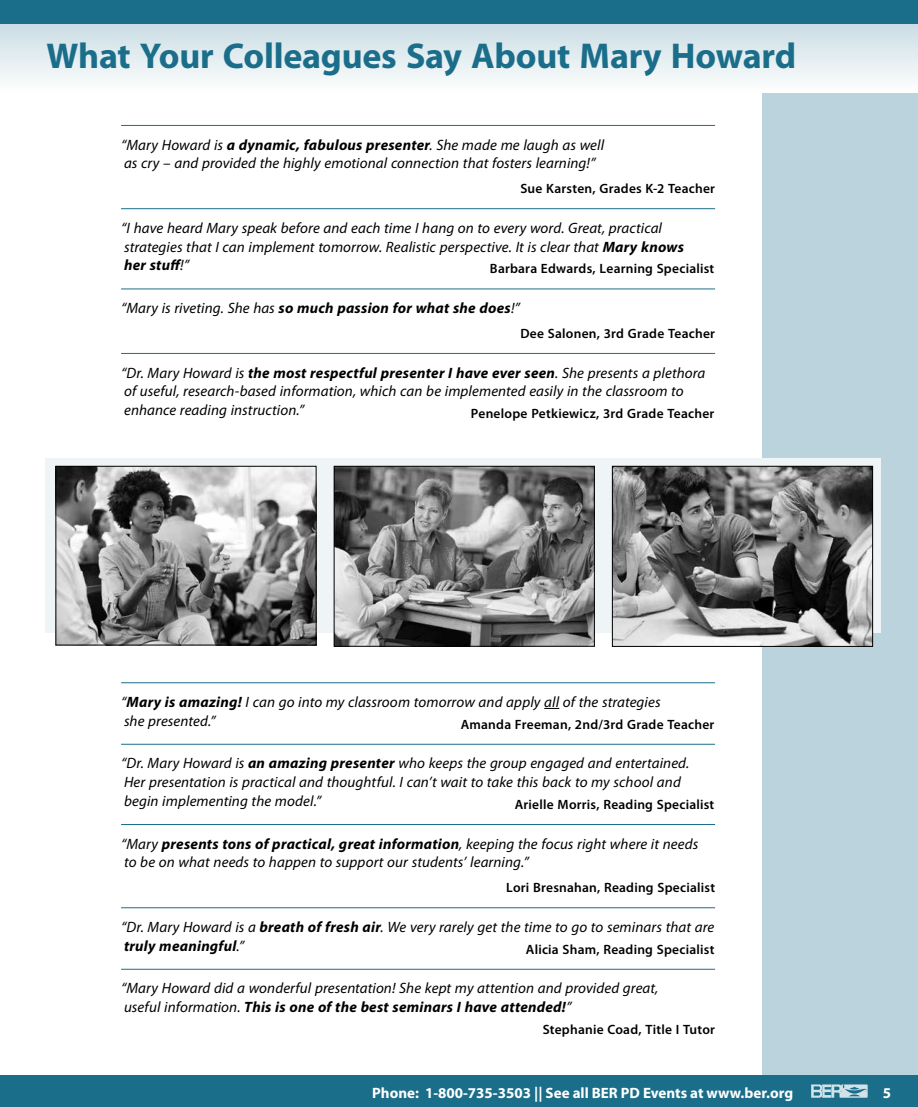
<style>
.page{position:relative;width:918px;height:1107px;background:#fff}
.page>*{position:absolute;margin:0;border:0;box-sizing:border-box;transform-origin:0 0}
.t1{font:700 36px "Myriad Pro";letter-spacing:-.005em;color:#1b6e8a}
.t2{font:italic 15px/18.8px "Myriad Pro";letter-spacing:.005em;color:#000}
.t3{font:700 15px "Myriad Pro";color:#fff}
.t4{font:italic 700 15px "Myriad Pro";letter-spacing:.015em;color:#000}
.t5{font:600 13.5px "Myriad Pro";letter-spacing:.015em;color:#000}
.s1{font-weight:700}
.s2{font-weight:400}
</style>
<div class="page">
<div style="left:763px;top:0;width:155px;height:1107px;background:#bbd3dc"></div>
<div style="left:0;top:1076px;width:918px;height:31px;background:#1b6e8a"></div>
<svg style="left:811px;top:1084px;width:57px;height:14px"></svg>
<svg style="left:0;top:24px;width:918px;height:68px"></svg>
<div style="left:0;top:0;width:918px;height:24px;background:#1b6e8a"></div>
<hr style="left:121px;top:125px;width:594px;height:1px;background:#1b6e8a">
<hr style="left:121px;top:208px;width:594px;height:1px;background:#1b6e8a">
<hr style="left:121px;top:289px;width:594px;height:1px;background:#1b6e8a">
<hr style="left:121px;top:353px;width:594px;height:1px;background:#1b6e8a">
<hr style="left:121px;top:683px;width:594px;height:1px;background:#1b6e8a">
<svg style="left:544px;top:708px;width:15px;height:1px"></svg>
<hr style="left:121px;top:744px;width:594px;height:1px;background:#1b6e8a">
<hr style="left:121px;top:824px;width:594px;height:1px;background:#1b6e8a">
<hr style="left:121px;top:908px;width:594px;height:1px;background:#1b6e8a">
<hr style="left:121px;top:969px;width:594px;height:1px;background:#1b6e8a">
<svg style="left:45px;top:459px;width:835px;height:174px;fill:#eff5f7"></svg>
<img style="left:58px;top:468px;width:256px;height:175px">
<div style="left:56px;top:466px;width:260px;height:179px;border:1px solid #000"></div>
<img style="left:336px;top:468px;width:257px;height:177px">
<div style="left:334px;top:466px;width:261px;height:181px;border:1px solid #000"></div>
<img style="left:614px;top:468px;width:257px;height:177px">
<div style="left:612px;top:466px;width:261px;height:181px;border:1px solid #000"></div>
<h1 class="t1" style="left:46px;top:32px;width:751px">What Your Colleagues Say About Mary Howard</h1>
<p class="t2" style="left:121px;top:135px;width:485px">“Mary Howard is <span class="s1">a dynamic, fabulous presenter</span>. She made me laugh as well as cry – and provided the highly emotional connection that fosters learning!”</p>
<p class="t5" style="left:520px;top:180px;width:196px">Sue Karsten, Grades K‑2 Teacher</p>
<p class="t2" style="left:121px;top:218px;width:564px">“I have heard Mary speak before and each time I hang on to every word. Great, practical strategies that I can implement tomorrow. Realistic perspective. It is clear that <span class="s1">Mary knows her stuff</span>!”</p>
<p class="t5" style="left:490px;top:260px;width:226px">Barbara Edwards, Learning Specialist</p>
<p class="t4" style="left:121px;top:298px;width:401px"><span class="s2">“Mary is riveting. She has</span> so much passion for what she does<span class="s2">!”</span></p>
<p class="t5" style="left:520px;top:325px;width:196px">Dee Salonen, 3rd Grade Teacher</p>
<p class="t2" style="left:121px;top:363px;width:586px">“Dr. Mary Howard is <span class="s1">the most respectful presenter I have ever seen</span>. She presents a plethora of useful, research‑based information, which can be implemented easily in the classroom to enhance reading instruction.”</p>
<p class="t5" style="left:471px;top:405px;width:245px">Penelope Petkiewicz, 3rd Grade Teacher</p>
<p class="t2" style="left:121px;top:692px;width:541px">“<span class="s1">Mary is amazing!</span> I can go into my classroom tomorrow and apply all of the strategies she presented.”</p>
<p class="t5" style="left:461px;top:716px;width:255px">Amanda Freeman, 2nd/3rd Grade Teacher</p>
<p class="t2" style="left:121px;top:754px;width:570px">“Dr. Mary Howard is <span class="s1">an amazing presenter</span> who keeps the group engaged and entertained.<br>Her presentation is practical and thoughtful. I can’t wait to take this back to my school and begin implementing the model.”</p>
<p class="t5" style="left:515px;top:796px;width:201px">Arielle Morris, Reading Specialist</p>
<p class="t2" style="left:121px;top:834px;width:579px">“Mary <span class="s1">presents tons of practical, great information</span>, keeping the focus right where it needs to be on what needs to happen to support our students’ learning.”</p>
<p class="t5" style="left:506px;top:879px;width:210px">Lori Bresnahan, Reading Specialist</p>
<p class="t2" style="left:121px;top:917px;width:595px">“Dr. Mary Howard is a <span class="s1">breath of fresh air</span>. We very rarely get the time to go to seminars that are <span class="s1">truly meaningful</span>.”</p>
<p class="t5" style="left:526px;top:941px;width:190px">Alicia Sham, Reading Specialist</p>
<p class="t2" style="left:121px;top:979px;width:539px">“Mary Howard did a wonderful presentation! She kept my attention and provided great, useful information. <span class="s1">This is one of the best seminars I have attended!</span>”</p>
<p class="t5" style="left:543px;top:1021px;width:174px">Stephanie Coad, Title I Tutor</p>
<p class="t3" style="left:372px;top:1083px;width:422px">Phone: 1-800-735-3503 || See all BER PD Events at www.ber.org</p>
<p class="t3" style="left:883px;top:1083px;width:10px">5</p>
</div>
